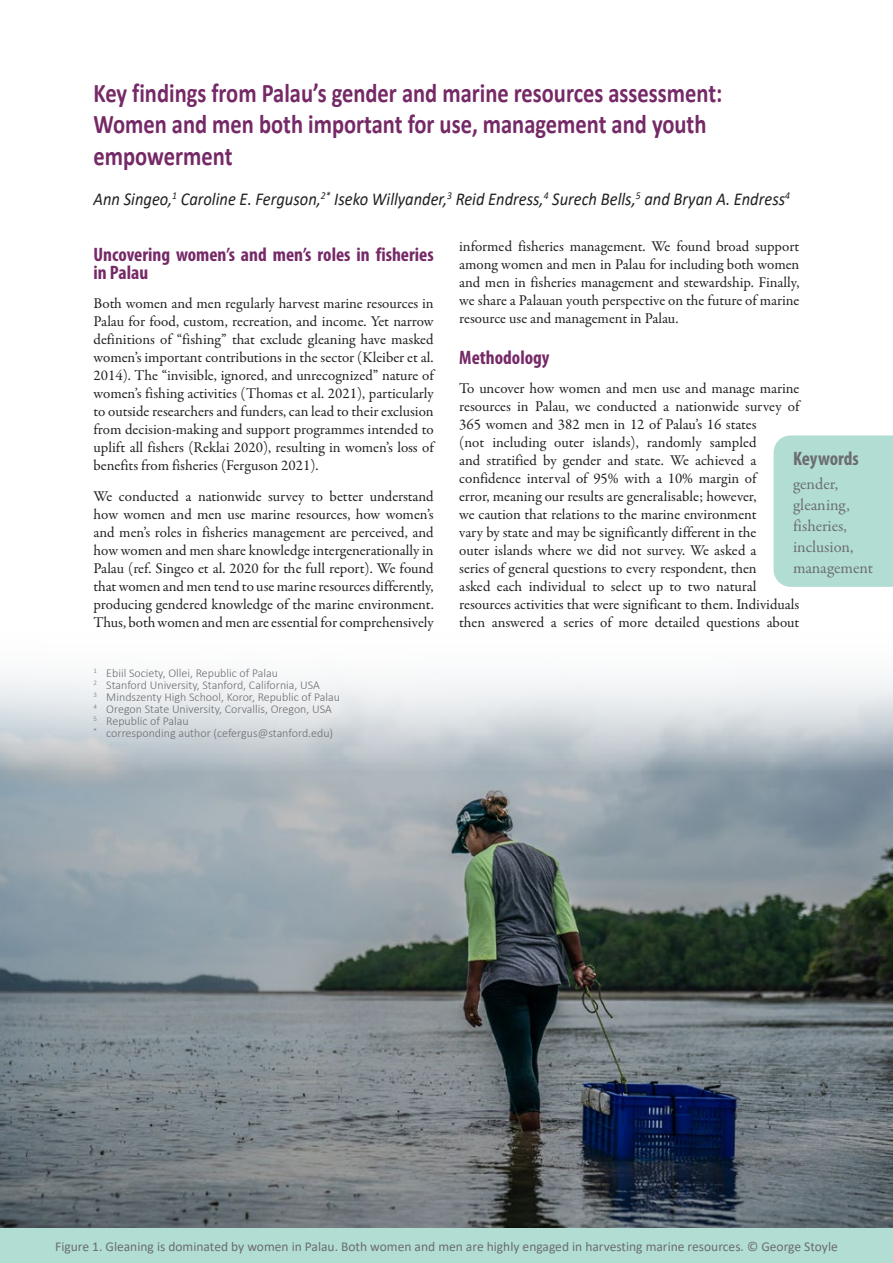
<style>
.page{position:relative;width:893px;height:1263px;background:#fff}
.page>*{position:absolute;margin:0;border:0;box-sizing:border-box;transform-origin:0 0}
.t1{font:700 27px/31.5px "Calibri";color:#752967;scale:.83 1}
.t2{font:700 condensed 19.5px/18px "Myriad Pro";color:#752967}
.t3{font:700 condensed 19.5px "Myriad Pro";letter-spacing:-.005em;color:#6c6d70}
.t4{font:italic 18.15px "Calibri";color:#231f20;scale:.91 1}
.t5{font:16.5px/21px "Garamond Premr Pro";color:#6c6d70}
.t6{font:15px/18px "Garamond Premr Pro";letter-spacing:-.005em;color:#231f20;text-align:justify}
.t7{font:13.5px "Calibri";color:#6c6d70}
.t8{font:300 12px/12px "Calibri";color:#6c6d70}
</style>
<div class="page">
<img style="left:0;top:674px;width:893px;height:555px">
<div style="left:774px;top:435px;width:119px;height:152px;background:#b1ddd3"></div>
<div style="left:0;top:1229px;width:893px;height:34px;background:#b1ddd3"></div>
<h1 class="t1" style="left:94px;top:77px;width:759px">Key findings from Palau’s gender and marine resources assessment:<br>Women and men both important for use, management and youth empowerment</h1>
<p class="t4" style="left:94px;top:186px;width:767px">Ann Singeo,<sup>1</sup> Caroline E. Ferguson,<sup>2*</sup> Iseko Willyander,<sup>3</sup> Reid Endress,<sup>4</sup> Surech Bells,<sup>5</sup> and Bryan A. Endress<sup>4</sup></p>
<h2 class="t2" style="left:94px;top:245px;width:342px">Uncovering women’s and men’s roles in fisheries in Palau</h2>
<p class="t6" style="left:94px;top:295px;width:342px">Both women and men regularly harvest marine resources in Palau for food, custom, recreation, and income. Yet narrow definitions of “fishing” that exclude gleaning have masked women’s important contributions in the sector (Kleiber et al.<br>2014). The “invisible, ignored, and unrecognized” nature of women’s fishing activities (Thomas et al. 2021), particularly to outside researchers and funders, can lead to their exclusion from decision-making and support programmes intended to uplift all fishers (Reklai 2020), resulting in women’s loss of benefits from fisheries (Ferguson 2021).</p>
<p class="t6" style="left:94px;top:487px;width:342px">We conducted a nationwide survey to better understand how women and men use marine resources, how women’s and men’s roles in fisheries management are perceived, and how women and men share knowledge intergenerationally in Palau (ref. Singeo et al. 2020 for the full report). We found that women and men tend to use marine resources differently, producing gendered knowledge of the marine environment.<br>Thus, both women and men are essential for comprehensively</p>
<p class="t8" style="left:94px;top:666px;width:248px"><sup>1</sup> Ebiil Society, Ollei, Republic of Palau<br><sup>2</sup> Stanford University, Stanford, California, USA<br><sup>3</sup> Mindszenty High School, Koror, Republic of Palau <sup>4</sup> Oregon State University, Corvallis, Oregon, USA<br><sup>5</sup> Republic of Palau<br><sup>*</sup> corresponding author (cefergus@stanford.edu)</p>
<p class="t6" style="left:459px;top:238px;width:342px">informed fisheries management. We found broad support among women and men in Palau for including both women and men in fisheries management and stewardship. Finally, we share a Palauan youth perspective on the future of marine resource use and management in Palau.</p>
<h2 class="t2" style="left:459px;top:348px;width:92px">Methodology</h2>
<p class="t6" style="left:459px;top:380px;width:342px;text-align:left">To uncover how women and men use and manage marine resources in Palau, we conducted a nationwide survey of 365 women and 382 men in 12 of Palau’s 16 states<br>(not including outer islands), randomly sampled<br>and stratified by gender and state. We achieved a confidence interval of 95% with a 10% margin of<br>error, meaning our results are generalisable; however,<br>we caution that relations to the marine environment<br>vary by state and may be significantly different in the<br>outer islands where we did not survey. We asked a<br>series of general questions to every respondent, then<br>asked each individual to select up to two natural resources activities that were significant to them. Individuals then answered a series of more detailed questions about</p>
<h2 class="t3" style="left:793px;top:446px;width:67px">Keywords</h2>
<p class="t5" style="left:793px;top:473px;width:82px">gender, gleaning, fisheries, inclusion, management</p>
<p class="t7" style="left:55px;top:1237px;width:784px">Figure 1. Gleaning is dominated by women in Palau. Both women and men are highly engaged in harvesting marine resources. © George Stoyle</p>
</div>
